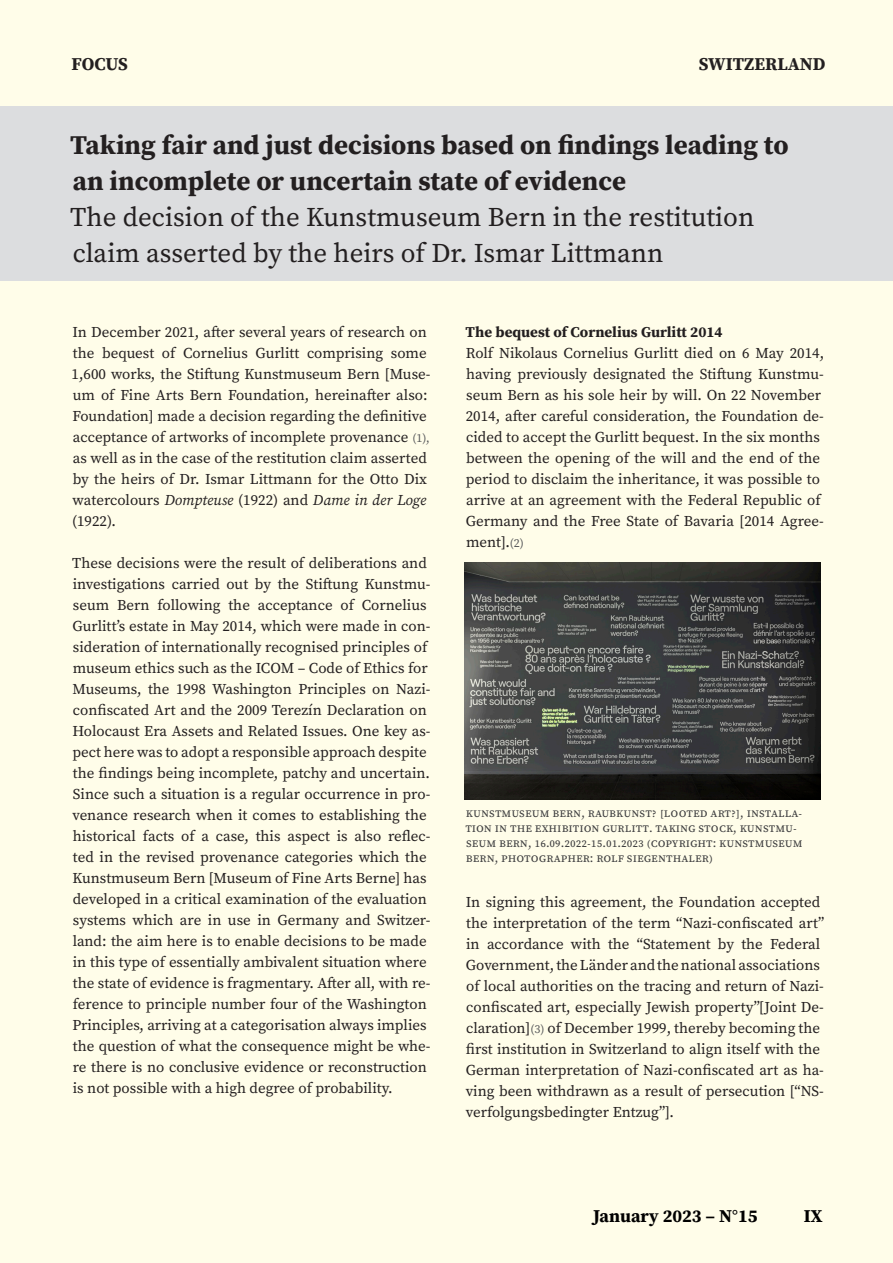
<style>
.page{position:relative;width:893px;height:1263px;background:#fffde9}
.page>*{position:absolute;margin:0;border:0;box-sizing:border-box;transform-origin:0 0}
.t1{font:27px/36px "Source Serif Variable";color:#231f20}
.t2{font:18px "Source Serif Variable";color:#000}
.Zwischenüberschrift{font:18px "Source Serif Variable";color:#231f20}
.t3{font:15px/21px "Source Serif Variable";color:#231f20}
.t4{font:12px "Source Serif Variable";color:#3e3e3f}
.s1{font-size:12px;color:#57585a}
.s2{font-style:italic}
</style>
<div class="page">
<div style="left:0;top:106px;width:893px;height:175px;background:#dcdddf"></div>
<img style="left:465px;top:562px;width:356px;height:237px">
<p class="Zwischenüberschrift" style="left:71px;top:52px;width:58px">FOCUS</p>
<p class="Zwischenüberschrift" style="left:699px;top:52px;width:128px">SWITZERLAND</p>
<p class="t1" style="left:70px;top:127px;width:720px">Taking fair and just decisions based on findings leading to an incomplete or uncertain state of evidence</p>
<p class="t1" style="left:70px;top:199px;width:686px">The decision of the Kunstmuseum Bern in the restitution claim asserted by the heirs of Dr. Ismar Littmann</p>
<p class="t3" style="left:71px;top:321px;width:361px">In December 2021, after several years of research on the bequest of Cornelius Gurlitt comprising some 1,600 works, the Stiftung Kunstmuseum Bern [Muse&shy;um of Fine Arts Bern Foundation, hereinafter also:<br>Foundation] made a decision regarding the definitive acceptance of artworks of incomplete provenance <span class="s1">(1), </span>as well as in the case of the restitution claim asserted by the heirs of Dr. Ismar Littmann for the Otto Dix watercolours <span class="s2">Dompteuse</span> (1922) and <span class="s2">Dame in der Loge </span>(1922).</p>
<p class="t3" style="left:72px;top:552px;width:360px">These decisions were the result of deliberations and investigations carried out by the Stiftung Kunstmu&shy;seum Bern following the acceptance of Cornelius Gurlitt’s estate in May 2014, which were made in con&shy;sideration of internationally recognised principles of museum ethics such as the ICOM – Code of Ethics for Museums, the 1998 Washington Principles on Nazi&shy;confiscated Art and the 2009 Terezín Declaration on Holocaust Era Assets and Related Issues. One key as&shy;pect here was to adopt a responsible approach despite the findings being incomplete, patchy and uncertain.<br>Since such a situation is a regular occurrence in pro&shy;venance research when it comes to establishing the historical facts of a case, this aspect is also reflec&shy;ted in the revised provenance categories which the Kunstmuseum Bern [Museum of Fine Arts Berne] has developed in a critical examination of the evaluation systems which are in use in Germany and Switzer&shy;land: the aim here is to enable decisions to be made in this type of essentially ambivalent situation where the state of evidence is fragmentary. After all, with re&shy;ference to principle number four of the Washington Principles, arriving at a categorisation always implies the question of what the consequence might be whe&shy;re there is no conclusive evidence or reconstruction is not possible with a high degree of probability.</p>
<p class="t3" style="left:466px;top:321px;width:259px">The bequest of Cornelius Gurlitt 2014</p>
<p class="t3" style="left:466px;top:342px;width:360px">Rolf Nikolaus Cornelius Gurlitt died on 6 May 2014, having previously designated the Stiftung Kunstmu&shy;seum Bern as his sole heir by will. On 22 November 2014, after careful consideration, the Foundation de&shy;cided to accept the Gurlitt bequest. In the six months between the opening of the will and the end of the period to disclaim the inheritance, it was possible to arrive at an agreement with the Federal Republic of Germany and the Free State of Bavaria [2014 Agree&shy;ment].<span class="s1">(2)</span></p>
<p class="t4" style="left:466px;top:805px;width:16px">Kunstmuseum</p>
<p class="t4" style="left:552px;top:805px;width:15px">Bern</p>
<p class="t4" style="left:581px;top:805px;width:22px">, Raubkunst</p>
<p class="t4" style="left:652px;top:805px;width:27px">? [Looted</p>
<p class="t4" style="left:711px;top:805px;width:44px">Art?], installa</p>
<p class="t4" style="left:799px;top:805px;width:5px">-</p>
<p class="t4" style="left:465px;top:820px;width:8px">tion</p>
<p class="t4" style="left:495px;top:820px;width:24px">in the</p>
<p class="t4" style="left:535px;top:820px;width:8px">exhibition</p>
<p class="t4" style="left:602px;top:820px;width:8px">Gurlitt</p>
<p class="t4" style="left:649px;top:820px;width:20px">. Takin</p>
<p class="t4" style="left:688px;top:820px;width:19px">g stock</p>
<p class="t4" style="left:733px;top:820px;width:23px">, Kunstmu</p>
<p class="t4" style="left:793px;top:820px;width:5px">-</p>
<p class="t4" style="left:466px;top:835px;width:9px">seum</p>
<p class="t4" style="left:499px;top:835px;width:15px">Bern</p>
<p class="t4" style="left:528px;top:835px;width:207px">, 16.09.2022-15.01.2023 (Copyright: Kunstmuseum</p>
<p class="t4" style="left:466px;top:850px;width:15px">Bern</p>
<p class="t4" style="left:495px;top:850px;width:15px">, Photo</p>
<p class="t4" style="left:539px;top:850px;width:37px">grapher</p>
<p class="t4" style="left:590px;top:850px;width:21px">: Rolf</p>
<p class="t4" style="left:627px;top:850px;width:33px">Siegenthaler</p>
<p class="t4" style="left:709px;top:850px;width:6px">)</p>
<p class="t3" style="left:466px;top:891px;width:360px">In signing this agreement, the Foundation accepted the interpretation of the term “Nazi-confiscated art” in accordance with the “Statement by the Federal Government, the Länder and the national associations of local authorities on the tracing and return of Nazi&shy;confiscated art, especially Jewish property”[Joint De&shy;claration]<span class="s1">(3)</span> of December 1999, thereby becoming the first institution in Switzerland to align itself with the German interpretation of Nazi-confiscated art as ha&shy;ving been withdrawn as a result of persecution [“NS&shy;verfolgungsbedingter Entzug”].</p>
<p class="t2" style="left:593px;top:1204px;width:166px">January 2023 – N°15</p>
<p class="t2" style="left:804px;top:1204px;width:20px">IX</p>
</div>
